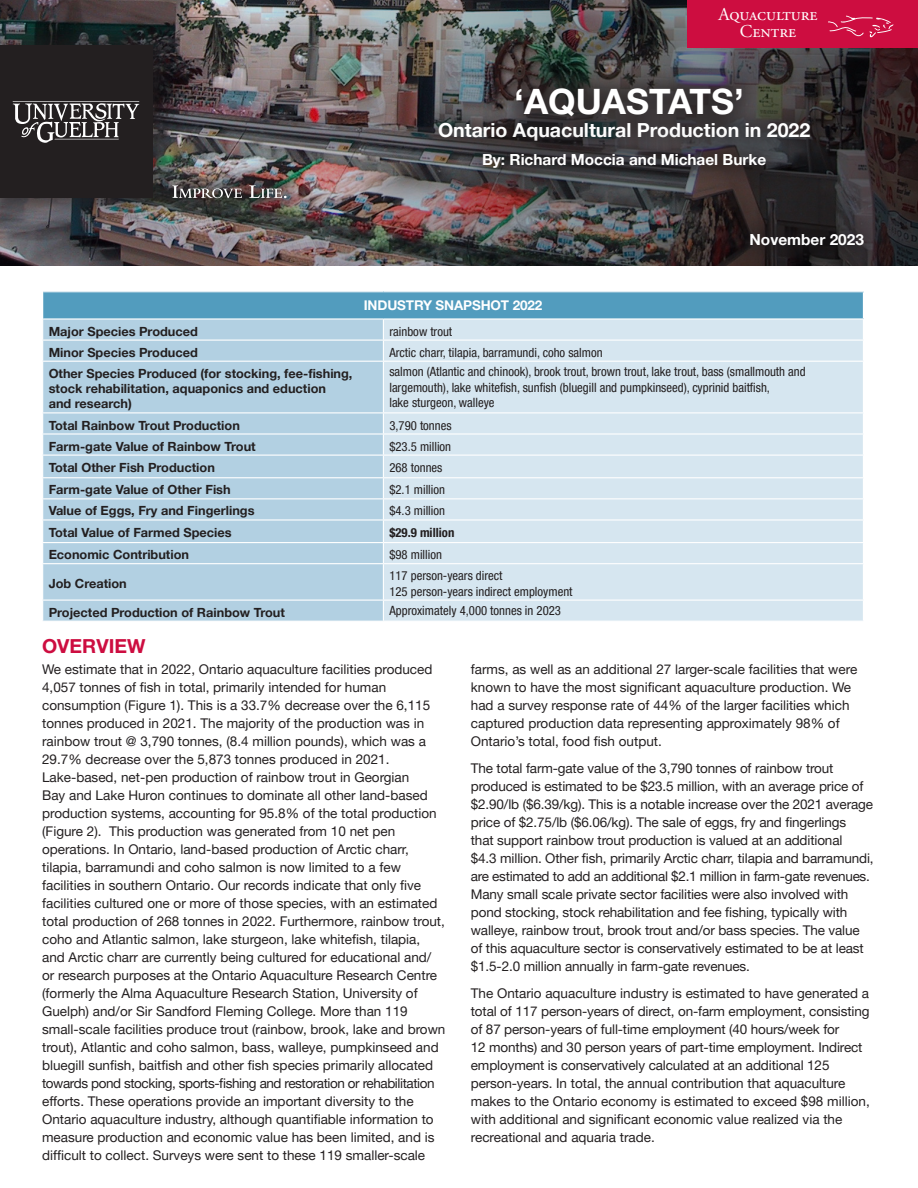
<style>
.page{position:relative;width:918px;height:1188px;background:#fff}
.page>*{position:absolute;margin:0;border:0;box-sizing:border-box;transform-origin:0 0}
.t1{font:700 34.95px "Helvetica Neue LT Pro";color:#fff}
.t2{font:700 19.35px "Helvetica Neue LT Pro";color:#fff}
.t3{font:700 19.35px "Helvetica Neue LT Pro";color:#cd0d40}
.t4{font:18px/16.5px "Adobe Garamond Pro";color:#fff;text-align:center}
.t5{font:700 15.3px "Helvetica Neue LT Pro";color:#fff}
.t6{font:13.35px/18px "Helvetica Neue LT Pro";color:#231f20}
.t7{font:700 13.35px "Helvetica Neue LT Pro";letter-spacing:-.01em;color:#fff}
.t8{font:condensed 12.75px/15.3px "Helvetica Neue LT Pro";color:#231f20}
.t9{font:700 12.6px/15.3px "Helvetica Neue LT Pro";color:#231f20}
.t10{font:condensed 12.6px "Helvetica Neue LT Pro";color:#231f20}
.t11{font:700 condensed 12.6px "Helvetica Neue LT Pro";color:#231f20}
</style>
<div class="page">
<div style="left:43px;top:292px;width:820px;height:27px;background:#529cbe"></div>
<div style="left:43px;top:320px;width:340px;height:301px;background:#b2d0e2"></div>
<div style="left:384px;top:320px;width:479px;height:301px;background:#d6e6f0"></div>
<hr style="left:42px;top:318px;width:341px;height:2px;background:#fff">
<hr style="left:42px;top:340px;width:341px;height:1px;background:#fff">
<hr style="left:42px;top:361px;width:341px;height:1px;background:#fff">
<hr style="left:42px;top:412px;width:341px;height:1px;background:#fff">
<hr style="left:42px;top:433px;width:341px;height:2px;background:#fff">
<hr style="left:42px;top:455px;width:341px;height:1px;background:#fff">
<hr style="left:42px;top:477px;width:341px;height:1px;background:#fff">
<hr style="left:42px;top:498px;width:341px;height:1px;background:#fff">
<hr style="left:42px;top:519px;width:341px;height:2px;background:#fff">
<hr style="left:42px;top:563px;width:341px;height:1px;background:#fff">
<hr style="left:42px;top:542px;width:341px;height:1px;background:#fff">
<hr style="left:42px;top:600px;width:341px;height:1px;background:#fff">
<hr style="left:383px;top:318px;width:481px;height:2px;background:#fff">
<hr style="left:383px;top:340px;width:481px;height:1px;background:#fff">
<hr style="left:383px;top:361px;width:481px;height:1px;background:#fff">
<hr style="left:383px;top:412px;width:481px;height:1px;background:#fff">
<hr style="left:383px;top:433px;width:481px;height:2px;background:#fff">
<hr style="left:383px;top:455px;width:481px;height:1px;background:#fff">
<hr style="left:383px;top:477px;width:481px;height:1px;background:#fff">
<hr style="left:383px;top:498px;width:481px;height:1px;background:#fff">
<hr style="left:383px;top:519px;width:481px;height:2px;background:#fff">
<hr style="left:383px;top:563px;width:481px;height:1px;background:#fff">
<hr style="left:383px;top:542px;width:481px;height:1px;background:#fff">
<hr style="left:383px;top:600px;width:481px;height:1px;background:#fff">
<img style="left:0;top:0;width:918px;height:266px">
<div style="left:414px;top:63px;width:421px;height:102px;background:#231f20;opacity:.75"></div>
<div style="left:688px;top:0;width:230px;height:47px;background:#cd0d40"></div>
<div style="left:0;top:19px;width:311px;height:205px;background:#231f20;opacity:.75"></div>
<div style="left:0;top:45px;width:152px;height:153px;background:#231f20"></div>
<svg style="left:12px;top:101px;width:128px;height:42px"></svg>
<svg style="left:172px;top:185px;width:70px;height:13px"></svg>
<svg style="left:249px;top:185px;width:38px;height:13px"></svg>
<div style="left:458px;top:129px;width:333px;height:64px;background:#231f20;opacity:.75"></div>
<div style="left:726px;top:209px;width:163px;height:61px;background:#231f20;opacity:.75"></div>
<svg style="left:828px;top:16px;width:66px;height:21px"></svg>
<p class="t4" style="left:718px;top:7px;width:100px">Aquaculture<br>Centre</p>
<p class="t1" style="left:514px;top:80px;width:231px">‘AQUASTATS’</p>
<p class="t2" style="left:438px;top:118px;width:374px">Ontario Aquacultural Production in 2022</p>
<p class="t5" style="left:482px;top:150px;width:286px">By: Richard Moccia and Michael Burke</p>
<p class="t7" style="left:364px;top:297px;width:180px">INDUSTRY SNAPSHOT 2022</p>
<p class="t5" style="left:750px;top:230px;width:116px">November 2023</p>
<p class="t9" style="left:49px;top:323px;width:151px">Major Species Produced</p>
<p class="t10" style="left:389px;top:324px;width:64px">rainbow trout</p>
<p class="t9" style="left:49px;top:344px;width:151px">Minor Species Produced</p>
<p class="t10" style="left:389px;top:345px;width:215px">Arctic charr, tilapia, barramundi, coho salmon</p>
<p class="t9" style="left:49px;top:365px;width:305px">Other Species Produced (for stocking, fee-fishing, stock rehabilitation, aquaponics and eduction<br>and research)</p>
<p class="t8" style="left:389px;top:364px;width:418px">salmon (Atlantic and chinook), brook trout, brown trout, lake trout, bass (smallmouth and largemouth), lake whitefish, sunfish (bluegill and pumpkinseed), cyprinid baitfish,<br>lake sturgeon, walleye</p>
<p class="t9" style="left:49px;top:417px;width:193px">Total Rainbow Trout Production</p>
<p class="t10" style="left:389px;top:418px;width:64px">3,790 tonnes</p>
<p class="t9" style="left:49px;top:438px;width:209px">Farm-gate Value of Rainbow Trout</p>
<p class="t10" style="left:389px;top:439px;width:63px">$23.5 million</p>
<p class="t9" style="left:49px;top:460px;width:168px">Total Other Fish Production</p>
<p class="t10" style="left:389px;top:460px;width:55px">268 tonnes</p>
<p class="t9" style="left:49px;top:482px;width:184px">Farm-gate Value of Other Fish</p>
<p class="t10" style="left:389px;top:482px;width:57px">$2.1 million</p>
<p class="t9" style="left:49px;top:503px;width:207px">Value of Eggs, Fry and Fingerlings</p>
<p class="t10" style="left:389px;top:504px;width:57px">$4.3 million</p>
<p class="t9" style="left:49px;top:525px;width:184px">Total Value of Farmed Species</p>
<p class="t11" style="left:389px;top:525px;width:66px">$29.9 million</p>
<p class="t9" style="left:49px;top:547px;width:142px">Economic Contribution</p>
<p class="t10" style="left:389px;top:547px;width:54px">$98 million</p>
<p class="t9" style="left:49px;top:576px;width:80px">Job Creation</p>
<p class="t10" style="left:389px;top:568px;width:115px">117 person-years direct</p>
<p class="t10" style="left:389px;top:584px;width:185px">125 person-years indirect employment</p>
<p class="t9" style="left:49px;top:604px;width:238px">Projected Production of Rainbow Trout</p>
<p class="t8" style="left:389px;top:603px;width:173px">Approximately 4,000 tonnes in 2023</p>
<p class="t3" style="left:42px;top:634px;width:105px">OVERVIEW</p>
<p class="t6" style="left:42px;top:659px;width:405px">We estimate that in 2022, Ontario aquaculture facilities produced 4,057 tonnes of fish in total, primarily intended for human consumption (Figure 1). This is a 33.7% decrease over the 6,115 tonnes produced in 2021. The majority of the production was in rainbow trout @ 3,790 tonnes, (8.4 million pounds), which was a 29.7% decrease over the 5,873 tonnes produced in 2021.<br>Lake-based, net-pen production of rainbow trout in Georgian<br>Bay and Lake Huron continues to dominate all other land-based production systems, accounting for 95.8% of the total production (Figure 2). This production was generated from 10 net pen operations. In Ontario, land-based production of Arctic charr, tilapia, barramundi and coho salmon is now limited to a few facilities in southern Ontario. Our records indicate that only five facilities cultured one or more of those species, with an estimated total production of 268 tonnes in 2022. Furthermore, rainbow trout, coho and Atlantic salmon, lake sturgeon, lake whitefish, tilapia, and Arctic charr are currently being cultured for educational and/ or research purposes at the Ontario Aquaculture Research Centre (formerly the Alma Aquaculture Research Station, University of Guelph) and/or Sir Sandford Fleming College. More than 119 small-scale facilities produce trout (rainbow, brook, lake and brown trout), Atlantic and coho salmon, bass, walleye, pumpkinseed and bluegill sunfish, baitfish and other fish species primarily allocated towards pond stocking, sports-fishing and restoration or rehabilitation efforts. These operations provide an important diversity to the Ontario aquaculture industry, although quantifiable information to measure production and economic value has been limited, and is difficult to collect. Surveys were sent to these 119 smaller-scale</p>
<p class="t6" style="left:471px;top:659px;width:388px">farms, as well as an additional 27 larger-scale facilities that were known to have the most significant aquaculture production. We had a survey response rate of 44% of the larger facilities which captured production data representing approximately 98% of Ontario’s total, food fish output.</p>
<p class="t6" style="left:471px;top:758px;width:404px">The total farm-gate value of the 3,790 tonnes of rainbow trout produced is estimated to be $23.5 million, with an average price of $2.90/lb ($6.39/kg). This is a notable increase over the 2021 average price of $2.75/lb ($6.06/kg). The sale of eggs, fry and fingerlings<br>that support rainbow trout production is valued at an additional<br>$4.3 million. Other fish, primarily Arctic charr, tilapia and barramundi, are estimated to add an additional $2.1 million in farm-gate revenues.<br>Many small scale private sector facilities were also involved with pond stocking, stock rehabilitation and fee fishing, typically with walleye, rainbow trout, brook trout and/or bass species. The value of this aquaculture sector is conservatively estimated to be at least $1.5-2.0 million annually in farm-gate revenues.</p>
<p class="t6" style="left:471px;top:983px;width:400px">The Ontario aquaculture industry is estimated to have generated a total of 117 person-years of direct, on-farm employment, consisting of 87 person-years of full-time employment (40 hours/week for<br>12 months) and 30 person years of part-time employment. Indirect employment is conservatively calculated at an additional 125 person-years. In total, the annual contribution that aquaculture makes to the Ontario economy is estimated to exceed $98 million, with additional and significant economic value realized via the recreational and aquaria trade.</p>
</div>
